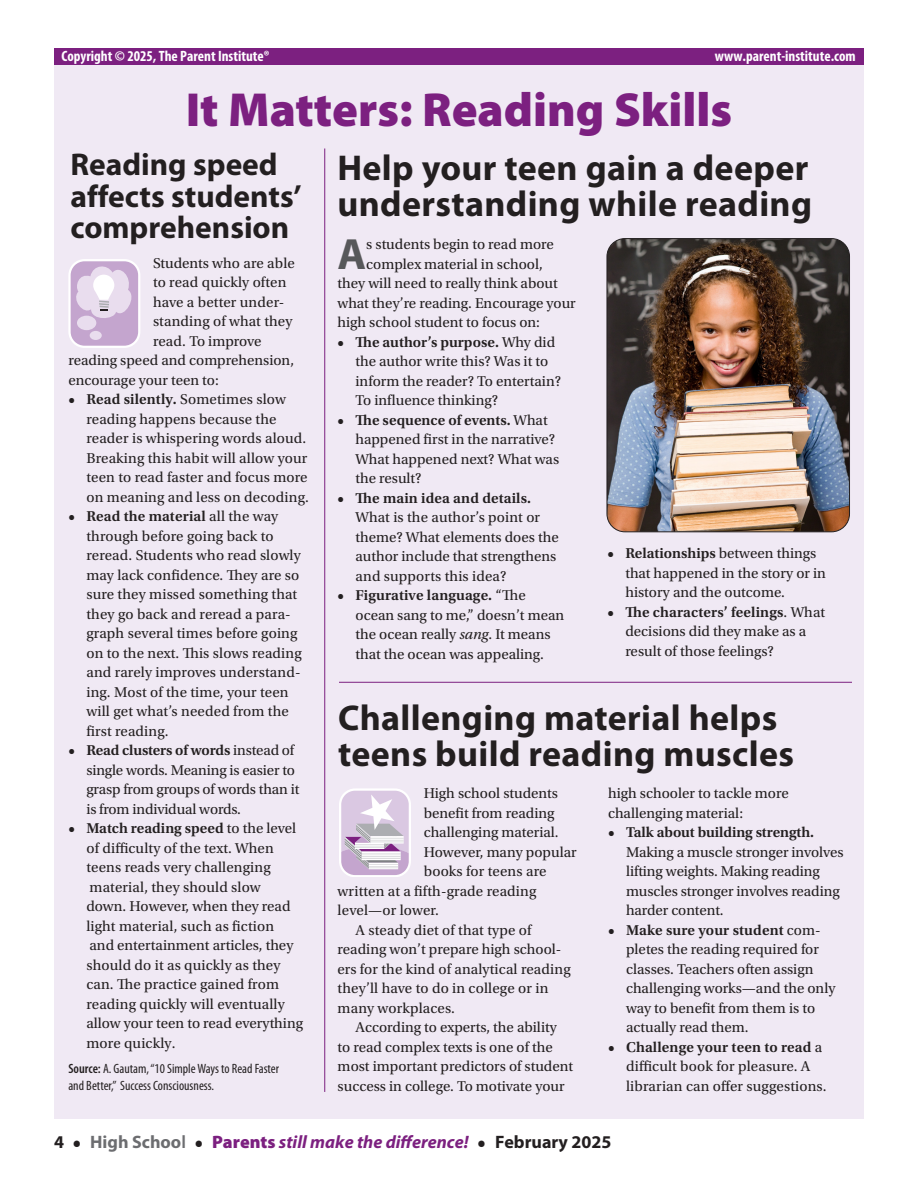
<style>
.page{position:relative;width:918px;height:1188px;background:#fff}
.page>*{position:absolute;margin:0;border:0;box-sizing:border-box;transform-origin:0 0}
.t1{font:900 48px "Myriad Pro";color:#7c2080}
.t2{font:700 43.95px "Myriad Pro";color:#57585a}
.t3{font:700 36px/36px "Myriad Pro";letter-spacing:.01em;color:#231f20}
.t4{font:700 31.5px/31.5px "Myriad Pro";color:#231f20}
.t5{font:italic 700 18px "Myriad Pro";color:#7c2080}
.t6{font:700 18px "Myriad Pro";color:#231f20}
.t7{font:15px/19.5px "Utopia Std";color:#231f20}
.t8{font:700 condensed 15px "Myriad Pro";color:#fff}
.t9{font:600 15px "Utopia Std";letter-spacing:-.005em;color:#231f20}
.t10{font:condensed 13.5px/16.5px "Myriad Pro";color:#231f20}
.s1{font-weight:600}
.s2{font-style:italic}
.s3{font-style:normal;color:#231f20}
.s4{font-family:"Utopia Std";font-style:normal;color:#231f20}
.s5{font-style:normal;color:#6c6d70}
.s6{font-weight:600;font-style:normal;color:#6c6d70}
.s7{font-weight:900;font-style:normal}
</style>
<div class="page">
<div style="left:54px;top:49px;width:810px;height:1070px;background:#f0e9f4"></div>
<div style="left:54px;top:49px;width:810px;height:16px;background:#7c2080"></div>
<hr style="left:324px;top:148px;width:1px;height:944px;background:#7c2080">
<hr style="left:339px;top:682px;width:513px;height:1px;background:#7c2080">
<svg style="left:68px;top:259px;width:72px;height:89px"></svg>
<svg style="left:339px;top:788px;width:72px;height:89px"></svg>
<img style="left:607px;top:239px;width:243px;height:293px">
<div style="left:607px;top:238px;width:243px;height:294px;border:1px solid #231f20;border-radius:18px"></div>
<p class="t8" style="left:62px;top:46px;width:210px">Copyright © 2025, The Parent Institute®</p>
<p class="t8" style="left:715px;top:46px;width:142px">www.parent-institute.com</p>
<h1 class="t1" style="left:186px;top:78px;width:548px">It Matters: Reading Skills</h1>
<h3 class="t4" style="left:70px;top:148px;width:233px">Reading speed affects students’ comprehension</h3>
<h3 class="t3" style="left:338px;top:149px;width:476px">Help your teen gain a deeper understanding while reading</h3>
<h2 class="t2" style="left:338px;top:225px;width:30px">A</h2>
<p class="t7" style="left:366px;top:235px;width:189px">s students begin to read more</p>
<p class="t7" style="left:153px;top:253px;width:143px">Students who are able</p>
<p class="t7" style="left:153px;top:273px;width:135px">to read quickly often</p>
<p class="t7" style="left:153px;top:292px;width:133px">have a better under-</p>
<p class="t7" style="left:153px;top:312px;width:141px">standing of what they</p>
<p class="t7" style="left:153px;top:331px;width:110px">read. To improve</p>
<p class="t7" style="left:68px;top:351px;width:227px">reading speed and comprehension,</p>
<p class="t7" style="left:68px;top:370px;width:152px">encourage your teen to:</p>
<p class="t7" style="left:86px;top:390px;width:224px;text-indent:-18px"><span class="s1">• Read silently.</span> Sometimes slow reading happens because the reader is whispering words aloud.<br>Breaking this habit will allow your teen to read faster and focus more on meaning and less on decoding.</p>
<p class="t7" style="left:86px;top:507px;width:217px;text-indent:-18px"><span class="s1">• Read the material</span> all the way through before going back to reread. Students who read slowly may lack confidence. They are so sure they missed something that they go back and reread a para&shy;graph several times before going on to the next. This slows reading and rarely improves understand&shy;ing. Most of the time, your teen will get what’s needed from the first reading.</p>
<p class="t7" style="left:86px;top:741px;width:214px;text-indent:-18px"><span class="s1">• Read clusters of words</span> instead of single words. Meaning is easier to grasp from groups of words than it is from individual words.</p>
<p class="t7" style="left:86px;top:819px;width:218px;text-indent:-18px"><span class="s1">• Match reading speed</span> to the level of difficulty of the text. When teens reads very challenging material, they should slow<br>down. However, when they read light material, such as fiction<br>and entertainment articles, they should do it as quickly as they can. The practice gained from reading quickly will eventually allow your teen to read everything more quickly.</p>
<p class="t10" style="left:68px;top:1060px;width:212px"><span class="s1">Source:</span> A. Gautam, “10 Simple Ways to Read Faster and Better,” Success Consciousness.</p>
<p class="t7" style="left:366px;top:254px;width:178px">complex material in school,</p>
<p class="t7" style="left:338px;top:274px;width:222px">they will need to really think about</p>
<p class="t7" style="left:338px;top:293px;width:240px">what they’re reading. Encourage your</p>
<p class="t7" style="left:338px;top:313px;width:204px">high school student to focus on:</p>
<p class="t7" style="left:356px;top:332px;width:207px;text-indent:-18px"><span class="s1">• The author’s purpose.</span> Why did the author write this? Was it to inform the reader? To entertain?<br>To influence thinking?</p>
<p class="t7" style="left:356px;top:410px;width:205px;text-indent:-18px"><span class="s1">• The sequence of events.</span> What happened first in the narrative?<br>What happened next? What was the result?</p>
<p class="t9" style="left:338px;top:489px;width:195px">• The main idea and details.</p>
<p class="t7" style="left:356px;top:508px;width:205px">What is the author’s point or theme? What elements does the author include that strengthens and supports this idea?</p>
<p class="t7" style="left:356px;top:586px;width:210px;text-indent:-18px"><span class="s1">• Figurative language.</span> “The ocean sang to me,” doesn’t mean the ocean really <span class="s2">sang</span>. It means that the ocean was appealing.</p>
<p class="t7" style="left:625px;top:544px;width:202px;text-indent:-18px"><span class="s1">• Relationships</span> between things that happened in the story or in history and the outcome.</p>
<p class="t7" style="left:625px;top:603px;width:201px;text-indent:-18px"><span class="s1">• The characters’ feelings</span>. What decisions did they make as a result of those feelings?</p>
<h3 class="t3" style="left:338px;top:699px;width:457px">Challenging material helps teens build reading muscles</h3>
<p class="t7" style="left:424px;top:784px;width:136px">High school students</p>
<p class="t7" style="left:424px;top:803px;width:132px">benefit from reading</p>
<p class="t7" style="left:424px;top:823px;width:136px">challenging material.</p>
<p class="t7" style="left:424px;top:842px;width:154px">However, many popular</p>
<p class="t7" style="left:424px;top:862px;width:124px">books for teens are</p>
<p class="t7" style="left:338px;top:881px;width:200px">written at a fifth-grade reading</p>
<p class="t7" style="left:338px;top:901px;width:103px">level—or lower.</p>
<p class="t7" style="left:356px;top:920px;width:177px">A steady diet of that type of</p>
<p class="t7" style="left:338px;top:940px;width:225px">reading won’t prepare high school-</p>
<p class="t7" style="left:338px;top:959px;width:235px">ers for the kind of analytical reading</p>
<p class="t7" style="left:338px;top:979px;width:212px">they’ll have to do in college or in</p>
<p class="t7" style="left:338px;top:998px;width:119px">many workplaces.</p>
<p class="t7" style="left:356px;top:1018px;width:203px">According to experts, the ability</p>
<p class="t7" style="left:338px;top:1037px;width:217px">to read complex texts is one of the</p>
<p class="t7" style="left:338px;top:1057px;width:237px">most important predictors of student</p>
<p class="t7" style="left:338px;top:1076px;width:228px">success in college. To motivate your</p>
<p class="t7" style="left:608px;top:784px;width:182px">high schooler to tackle more challenging material:</p>
<p class="t9" style="left:608px;top:824px;width:207px">• Talk about building strength.</p>
<p class="t7" style="left:626px;top:842px;width:219px">Making a muscle stronger involves lifting weights. Making reading muscles stronger involves reading harder content.</p>
<p class="t7" style="left:626px;top:920px;width:211px;text-indent:-18px"><span class="s1">• Make sure your student</span> com&shy;pletes the reading required for classes. Teachers often assign challenging works—and the only way to benefit from them is to actually read them.</p>
<p class="t7" style="left:626px;top:1037px;width:202px;text-indent:-18px"><span class="s1">• Challenge your teen to read</span> a difficult book for pleasure. A librarian can offer suggestions.</p>
<p class="t5" style="left:54px;top:1130px;width:433px"><span class="s3">4</span> <span class="s4">•</span> <span class="s5">High Schoo</span><span class="s6">l</span> <span class="s4">•</span> <span class="s7">Parents</span> still make the difference! <span class="s4">•</span></p>
<p class="t6" style="left:495px;top:1130px;width:118px">February 2025</p>
</div>
